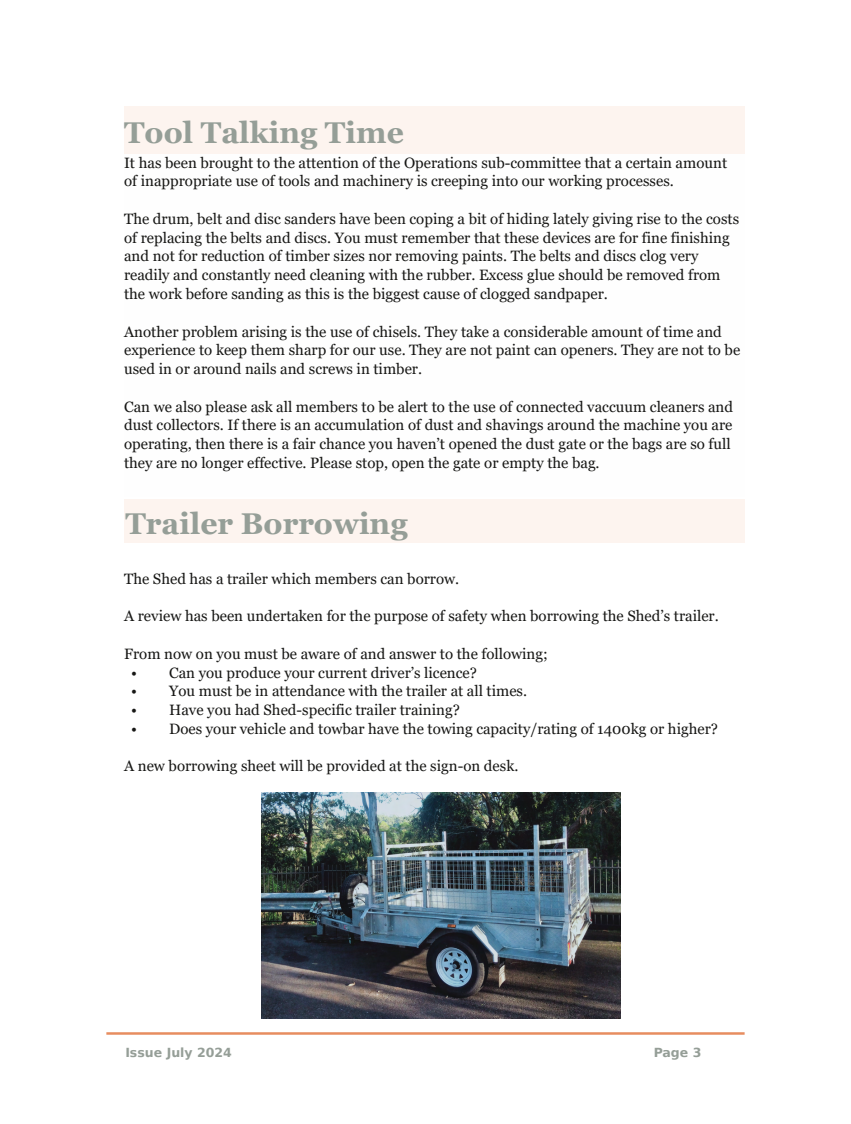
<style>
.page{position:relative;width:851px;height:1124px;background:#fff}
.page>*{position:absolute;margin:0;border:0;box-sizing:border-box;transform-origin:0 0}
.t1{font:700 30px "Georgia";color:#959e97}
.t2{font:15px/18.8px "Georgia";color:#171715}
.t3{font:700 12.5px "Bitstream Vera Sans";color:#959e97}
</style>
<div class="page">
<hr style="left:106px;top:1032px;width:638px;height:2px;background:#e78d5f">
<div style="left:124px;top:498px;width:620px;height:44px;background:#fdf4ef"></div>
<div style="left:124px;top:106px;width:620px;height:48px;background:#fdf4ef"></div>
<img style="left:261px;top:792px;width:359px;height:225px">
<h1 class="t1" style="left:124px;top:116px;width:281px">Tool Talking Time</h1>
<p class="t2" style="left:124px;top:153px;width:604px">It has been brought to the attention of the Operations sub-committee that a certain amount of inappropriate use of tools and machinery is creeping into our working processes.</p>
<p class="t2" style="left:124px;top:209px;width:616px">The drum, belt and disc sanders have been coping a bit of hiding lately giving rise to the costs of replacing the belts and discs. You must remember that these devices are for fine finishing and not for reduction of timber sizes nor removing paints. The belts and discs clog very readily and constantly need cleaning with the rubber. Excess glue should be removed from the work before sanding as this is the biggest cause of clogged sandpaper.</p>
<p class="t2" style="left:124px;top:322px;width:617px">Another problem arising is the use of chisels. They take a considerable amount of time and experience to keep them sharp for our use. They are not paint can openers. They are not to be used in or around nails and screws in timber.</p>
<p class="t2" style="left:124px;top:397px;width:610px">Can we also please ask all members to be alert to the use of connected vaccuum cleaners and dust collectors. If there is an accumulation of dust and shavings around the machine you are operating, then there is a fair chance you haven’t opened the dust gate or the bags are so full they are no longer effective. Please stop, open the gate or empty the bag.</p>
<h1 class="t1" style="left:125px;top:506px;width:284px">Trailer Borrowing</h1>
<p class="t2" style="left:124px;top:569px;width:336px">The Shed has a trailer which members can borrow.</p>
<p class="t2" style="left:124px;top:606px;width:596px">A review has been undertaken for the purpose of safety when borrowing the Shed’s trailer.</p>
<p class="t2" style="left:124px;top:644px;width:425px">From now on you must be aware of and answer to the following;</p>
<p class="t2" style="left:131px;top:663px;width:347px">• Can you produce your current driver’s licence?</p>
<p class="t2" style="left:131px;top:681px;width:397px">• You must be in attendance with the trailer at all times.</p>
<p class="t2" style="left:131px;top:700px;width:330px">• Have you had Shed-specific trailer training?</p>
<p class="t2" style="left:131px;top:719px;width:588px">• Does your vehicle and towbar have the towing capacity/rating of 1400kg or higher?</p>
<p class="t2" style="left:124px;top:756px;width:396px">A new borrowing sheet will be provided at the sign-on desk.</p>
<p class="t3" style="left:125px;top:1045px;width:108px">Issue July 2024</p>
<p class="t3" style="left:653px;top:1045px;width:49px">Page 3</p>
</div>
